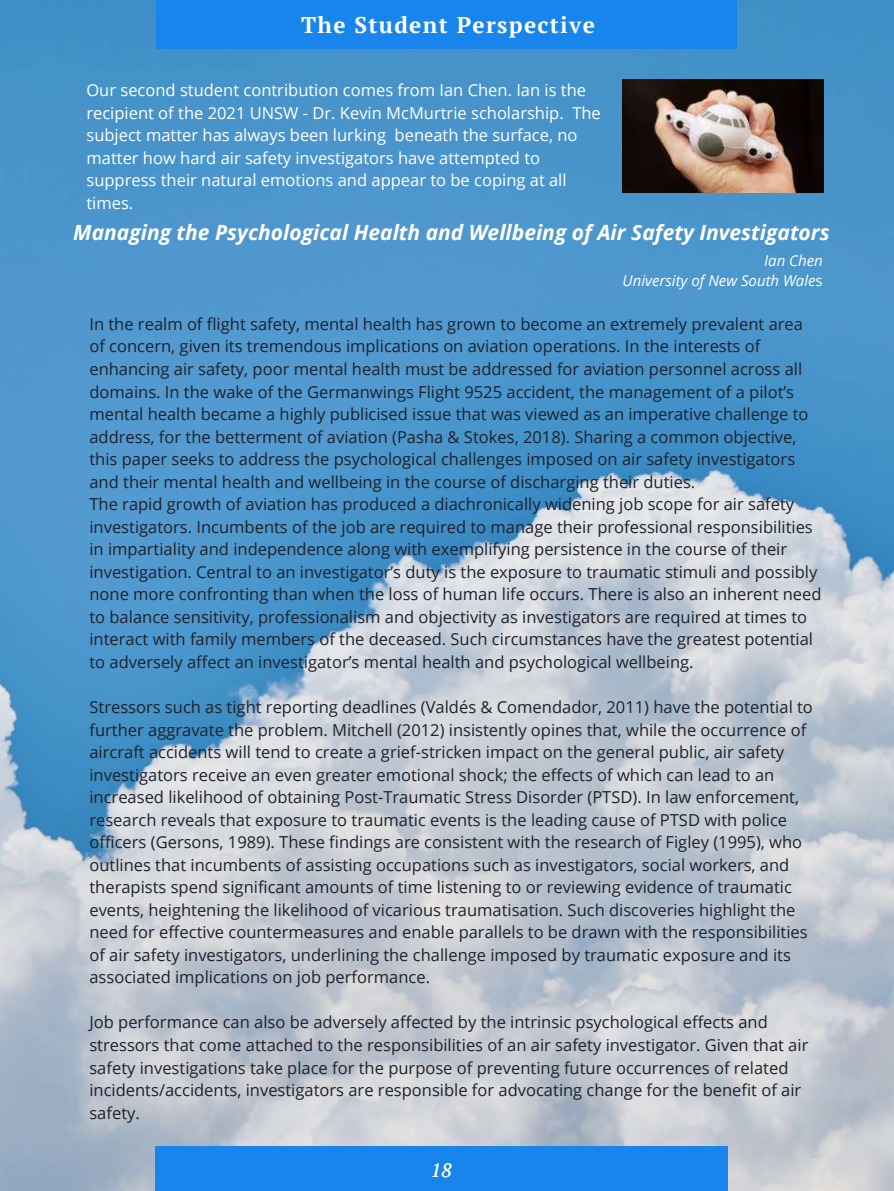
<style>
.page{position:relative;width:894px;height:1191px;background:#fff}
.page>*{position:absolute;margin:0;border:0;box-sizing:border-box;transform-origin:0 0}
.t1{font:700 22.65px "PT Serif";letter-spacing:.06em;color:#fff}
.t2{font:italic 700 21px "Open Sans";color:#fff}
.t3{font:italic 19.05px "PT Serif";color:#fff}
.t4{font:16.5px/22.5px "Open Sans";color:#1f212b}
.t5{font:16.5px/22.5px "Open Sans";color:#fff}
.t6{font:italic 15px/20.2px "Open Sans";color:#fff;text-align:right}
.s1{font-style:normal}
</style>
<div class="page">
<img style="left:0;top:0;width:893px;height:1190px">
<div style="left:156px;top:0;width:580px;height:49px;background:#1785eb"></div>
<div style="left:155px;top:1145px;width:572px;height:45px;background:#1785eb"></div>
<img style="left:622px;top:80px;width:200px;height:112px">
<h1 class="t1" style="left:301px;top:10px;width:295px">The Student Perspective</h1>
<p class="t5" style="left:86px;top:78px;width:516px">Our second student contribution comes from Ian Chen. Ian is the recipient of the 2021 UNSW - Dr. Kevin McMurtrie scholarship. The subject matter has always been lurking beneath the surface, no matter how hard air safety investigators have attempted to suppress their natural emotions and appear to be coping at all times.</p>
<p class="t2" style="left:73px;top:217px;width:757px">Managing the Psychological Health and Wellbeing of Air Safety Investigators</p>
<p class="t6" style="left:622px;top:250px;width:202px">Ian Chen<br>University of New South Wale<span class="s1">s</span></p>
<p class="t4" style="left:89px;top:312px;width:733px">In the realm of flight safety, mental health has grown to become an extremely prevalent area of concern, given its tremendous implications on aviation operations. In the interests of enhancing air safety, poor mental health must be addressed for aviation personnel across all domains. In the wake of the Germanwings Flight 9525 accident, the management of a pilot’s mental health became a highly publicised issue that was viewed as an imperative challenge to address, for the betterment of aviation (Pasha &amp; Stokes, 2018). Sharing a common objective, this paper seeks to address the psychological challenges imposed on air safety investigators and their mental health and wellbeing in the course of discharging their duties.<br>The rapid growth of aviation has produced a diachronically widening job scope for air safety investigators. Incumbents of the job are required to manage their professional responsibilities in impartiality and independence along with exemplifying persistence in the course of their investigation. Central to an investigator’s duty is the exposure to traumatic stimuli and possibly none more confronting than when the loss of human life occurs. There is also an inherent need to balance sensitivity, professionalism and objectivity as investigators are required at times to interact with family members of the deceased. Such circumstances have the greatest potential to adversely affect an investigator’s mental health and psychological wellbeing.</p>
<p class="t4" style="left:89px;top:695px;width:724px">Stressors such as tight reporting deadlines (Valdés &amp; Comendador, 2011) have the potential to further aggravate the problem. Mitchell (2012) insistently opines that, while the occurrence of aircraft accidents will tend to create a grief-stricken impact on the general public, air safety investigators receive an even greater emotional shock; the effects of which can lead to an increased likelihood of obtaining Post-Traumatic Stress Disorder (PTSD). In law enforcement, research reveals that exposure to traumatic events is the leading cause of PTSD with police officers (Gersons, 1989). These findings are consistent with the research of Figley (1995), who outlines that incumbents of assisting occupations such as investigators, social workers, and therapists spend significant amounts of time listening to or reviewing evidence of traumatic events, heightening the likelihood of vicarious traumatisation. Such discoveries highlight the need for effective countermeasures and enable parallels to be drawn with the responsibilities of air safety investigators, underlining the challenge imposed by traumatic exposure and its associated implications on job performance.</p>
<p class="t4" style="left:89px;top:1010px;width:720px">Job performance can also be adversely affected by the intrinsic psychological effects and stressors that come attached to the responsibilities of an air safety investigator. Given that air safety investigations take place for the purpose of preventing future occurrences of related incidents/accidents, investigators are responsible for advocating change for the benefit of air safety.</p>
<p class="t3" style="left:430px;top:1157px;width:23px">18</p>
</div>
